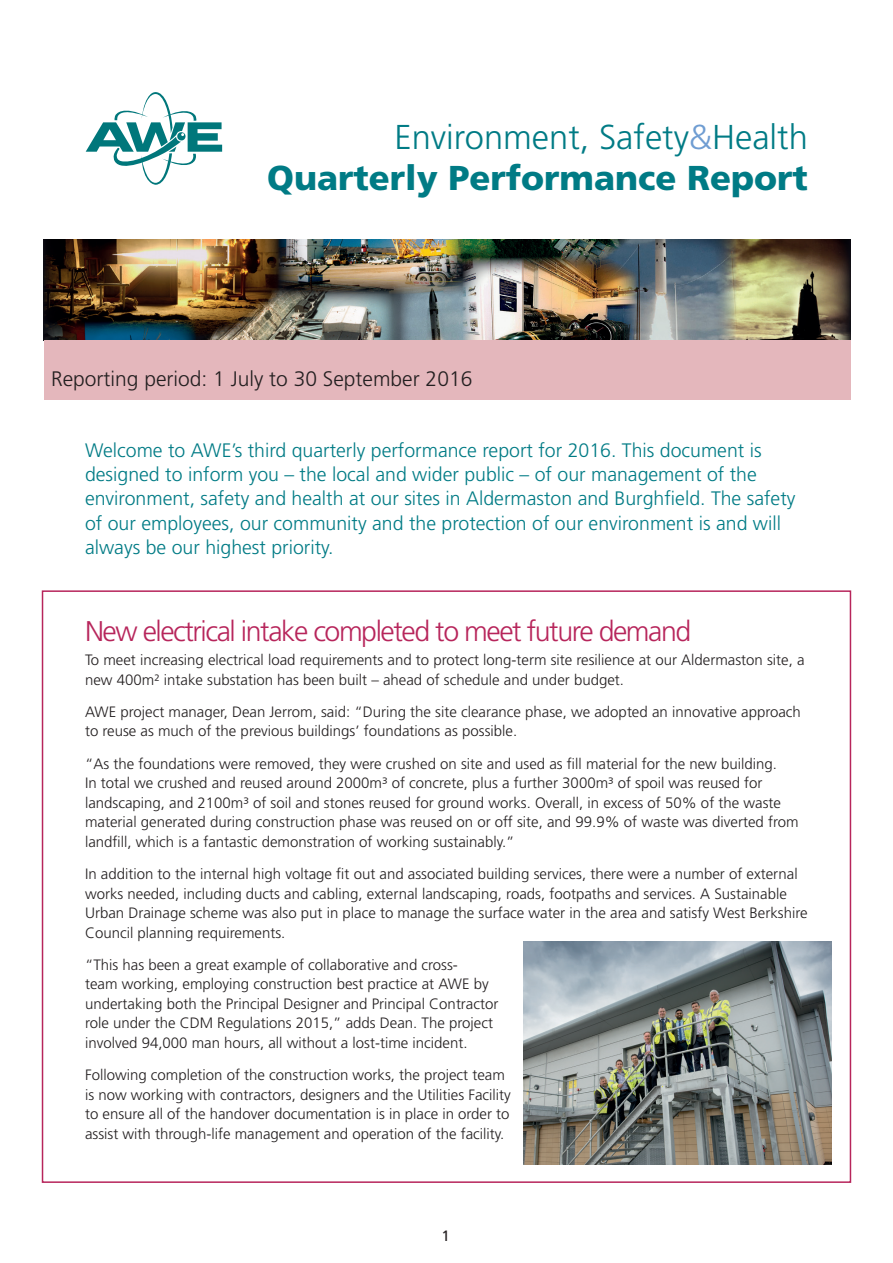
<style>
.page{position:relative;width:893px;height:1263px;background:#fff}
.page>*{position:absolute;margin:0;border:0;box-sizing:border-box;transform-origin:0 0}
.t1{font:900 34.5px/41.4px "Frutiger";color:#007b85;text-align:right}
.t2{font:300 28.5px "Frutiger";letter-spacing:-.05em;color:#b7255b}
.t3{font:300 21px "Frutiger";color:#231f20}
.t4{font:300 19.5px/24px "Frutiger";color:#007b85}
.t5{font:300 15px/19.5px "Frutiger";color:#231f20}
.t6{font:15px "Frutiger";color:#231f20}
.s1{font-weight:300}
.s2{font-weight:300;color:#6f9dd2}
</style>
<div class="page">
<img style="left:44px;top:239px;width:806px;height:102px">
<div style="left:44px;top:341px;width:806px;height:59px;background:#e4b7bc"></div>
<svg style="left:86px;top:92px;width:136px;height:93px"></svg>
<img style="left:524px;top:942px;width:307px;height:222px">
<h1 class="t1" style="left:267px;top:116px;width:542px"><span class="s1">Environment, Safety</span><span class="s2">&amp;</span><span class="s1">Health<br></span>Quarterly Performance Report</h1>
<h3 class="t3" style="left:51px;top:367px;width:423px">Reporting period: 1 July to 30 September 2016</h3>
<p class="t4" style="left:85px;top:439px;width:712px">Welcome to AWE’s third quarterly performance report for 2016. This document is designed to inform you – the local and wider public – of our management of the environment, safety and health at our sites in Aldermaston and Burghfield. The safety of our employees, our community and the protection of our environment is and will always be our highest priority.</p>
<h2 class="t2" style="left:85px;top:615px;width:608px">New electrical intake completed to meet future demand</h2>
<p class="t5" style="left:85px;top:650px;width:721px">To meet increasing electrical load requirements and to protect long-term site resilience at our Aldermaston site, a new 400m² intake substation has been built – ahead of schedule and under budget.</p>
<p class="t5" style="left:85px;top:702px;width:717px">AWE project manager, Dean Jerrom, said: “During the site clearance phase, we adopted an innovative approach to reuse as much of the previous buildings’ foundations as possible.</p>
<p class="t5" style="left:85px;top:754px;width:715px">“As the foundations were removed, they were crushed on site and used as fill material for the new building.<br>In total we crushed and reused around 2000m³ of concrete, plus a further 3000m³ of spoil was reused for landscaping, and 2100m³ of soil and stones reused for ground works. Overall, in excess of 50% of the waste material generated during construction phase was reused on or off site, and 99.9% of waste was diverted from landfill, which is a fantastic demonstration of working sustainably.”</p>
<p class="t5" style="left:85px;top:864px;width:724px">In addition to the internal high voltage fit out and associated building services, there were a number of external works needed, including ducts and cabling, external landscaping, roads, footpaths and services. A Sustainable Urban Drainage scheme was also put in place to manage the surface water in the area and satisfy West Berkshire Council planning requirements.</p>
<p class="t5" style="left:85px;top:955px;width:415px">“This has been a great example of collaborative and cross-<br>team working, employing construction best practice at AWE by undertaking both the Principal Designer and Principal Contractor role under the CDM Regulations 2015,” adds Dean. The project involved 94,000 man hours, all without a lost-time incident.</p>
<p class="t5" style="left:85px;top:1065px;width:427px">Following completion of the construction works, the project team is now working with contractors, designers and the Utilities Facility to ensure all of the handover documentation is in place in order to assist with through-life management and operation of the facility.</p>
<p class="t6" style="left:442px;top:1227px;width:10px">1</p>
</div>
